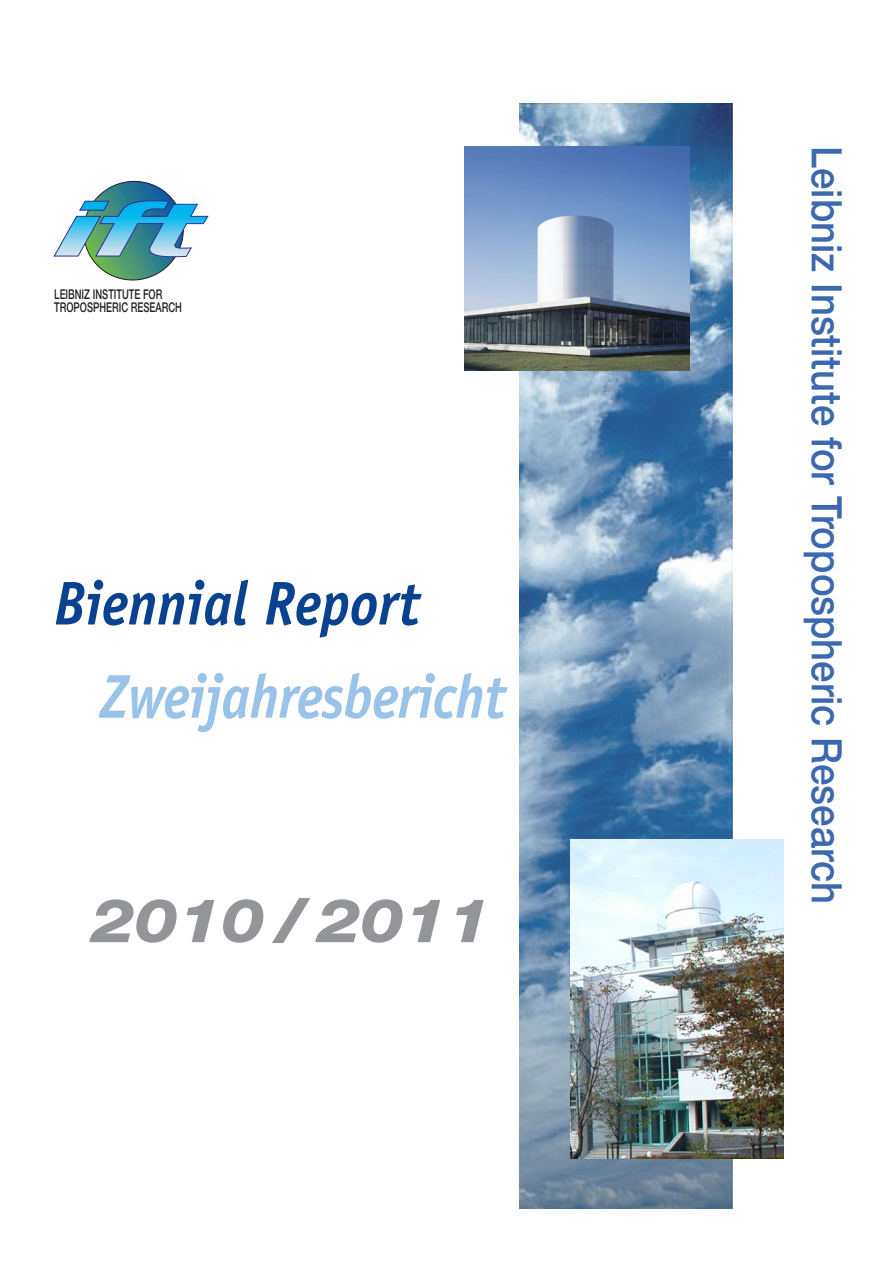
<style>
.page{position:relative;width:893px;height:1263px;background:#fff}
.page>*{position:absolute;margin:0;border:0;box-sizing:border-box;transform-origin:0 0}
.t1{font:italic 700 61.95px "Officina Sans";letter-spacing:-.01em;color:#99c3e8;scale:.91 1}
.t2{font:italic 700 61.95px "Officina Sans";color:#09428e;scale:.91 1}
.t3{font:italic 800 60.6px "Helvetica Neue LT Std";color:#939598;scale:1.14 1}
.t4{font:500 42px "Helvetica Neue LT Std";color:#3b68ae;scale:.91 1}
.t5{font:500 13.5px/13px "Helvetica Neue LT Std";color:#231f20;scale:.7 1}
</style>
<div class="page">
<img style="left:520px;top:104px;width:212px;height:1105px">
<img style="left:465px;top:146px;width:224px;height:225px">
<img style="left:571px;top:840px;width:212px;height:318px">
<svg style="left:53px;top:180px;width:156px;height:101px"></svg>
<p class="t5" style="left:54px;top:287px;width:184px">LEIBNIZ INSTITUTE FOR<br>TROPOSPHERIC RESEARCH</p>
<p class="t2" style="left:54px;top:566px;width:404px">Biennial Report</p>
<p class="t1" style="left:100px;top:659px;width:448px">Zweijahresbericht</p>
<p class="t3" style="left:91px;top:884px;width:352px">2010 / 2011</p>
<p class="t4" style="left:852px;top:146px;width:834px;rotate:90deg">Leibniz Institute for Tropospheric Research</p>
</div>
